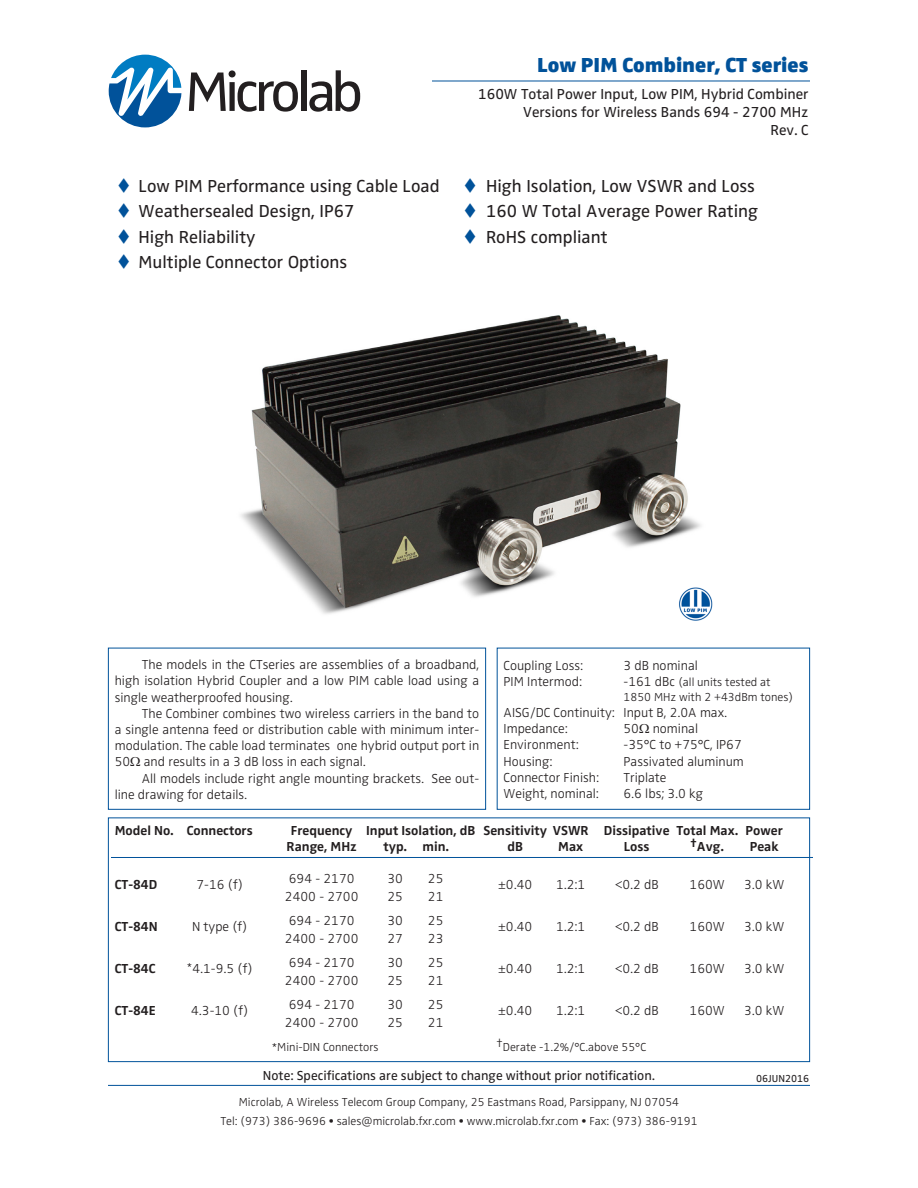
<style>
.page{position:relative;width:918px;height:1188px;background:#fff}
.page>*{position:absolute;margin:0;border:0;box-sizing:border-box;transform-origin:0 0}
.t1{font:900 21px "Zwo Pro";color:#01529a}
.DS_Bullets{font:18px "Zwo Pro";color:#231f20}
.t2{font:15px "Zwo Pro";color:#231f20}
.t3{font:300 13.5px/16.2px "Zwo Pro";color:#231f20;text-align:justify}
.t4{font:700 13.5px "Zwo Pro";color:#231f20}
.t5{font:13.5px "Zwo Pro";color:#231f20}
.t6{font:300 12px "Zwo Pro";color:#231f20}
.t7{font:10.5px "Zwo Pro";color:#231f20}
.s1{color:#01529a}
.s2{font-size:13.5px}
</style>
<div class="page">
<svg style="left:189px;top:70px;width:109px;height:42px"></svg>
<div style="left:301px;top:70px;width:5px;height:41px;background:#231f20"></div>
<svg style="left:309px;top:70px;width:51px;height:42px"></svg>
<svg style="left:109px;top:55px;width:72px;height:72px"></svg>
<div style="left:108px;top:648px;width:378px;height:162px;border:1px solid #01529a"></div>
<div style="left:497px;top:648px;width:313px;height:162px;border:1px solid #01529a"></div>
<div style="left:108px;top:818px;width:702px;height:244px;border:1px solid #01529a"></div>
<hr style="left:111px;top:857px;width:702px;height:1px;background:#01529a">
<img style="left:241px;top:315px;width:460px;height:299px">
<hr style="left:432px;top:81px;width:378px;height:1px;background:#01529a">
<img style="left:676px;top:587px;width:37px;height:34px">
<hr style="left:108px;top:1085px;width:702px;height:1px;background:#01529a">
<p class="t1" style="left:537px;top:52px;width:273px">Low PIM Combiner, CT series</p>
<p class="t2" style="left:478px;top:85px;width:332px">160W Total Power Input, Low PIM, Hybrid Combiner</p>
<p class="t2" style="left:523px;top:103px;width:287px">Versions for Wireless Bands 694 - 2700 MHz</p>
<p class="t2" style="left:770px;top:121px;width:40px">Rev. C</p>
<p class="DS_Bullets" style="left:117px;top:175px;width:324px"><span class="s1">▼</span> Low PIM Performance using Cable Load</p>
<p class="DS_Bullets" style="left:464px;top:175px;width:293px"><span class="s1">▼</span> High Isolation, Low VSWR and Loss</p>
<p class="DS_Bullets" style="left:117px;top:201px;width:239px"><span class="s1">▼</span> Weathersealed Design, IP67</p>
<p class="DS_Bullets" style="left:464px;top:201px;width:296px"><span class="s1">▼</span> 160 W Total Average Power Rating</p>
<p class="DS_Bullets" style="left:117px;top:226px;width:140px"><span class="s1">▼</span> High Reliability</p>
<p class="DS_Bullets" style="left:464px;top:226px;width:146px"><span class="s1">▼</span> RoHS compliant</p>
<p class="DS_Bullets" style="left:117px;top:252px;width:232px"><span class="s1">▼</span> Multiple Connector Options</p>
<p class="t3" style="left:115px;top:657px;width:366px;text-indent:27px">The models in the CTseries are assemblies of a broadband, high isolation Hybrid Coupler and a low PIM cable load using a single weatherproofed housing.</p>
<p class="t3" style="left:115px;top:705px;width:366px;text-indent:27px">The Combiner combines two wireless carriers in the band to a single antenna feed or distribution cable with minimum inter&shy;modulation. The cable load terminates one hybrid output port in 50 and results in a 3 dB loss in each signal.</p>
<p class="t3" style="left:115px;top:770px;width:366px;text-indent:27px">All models include right angle mounting brackets. See out&shy;line drawing for details.</p>
<p class="t3" style="left:504px;top:658px;width:81px">Coupling Loss:</p>
<p class="t3" style="left:624px;top:658px;width:76px">3 dB nominal</p>
<p class="t3" style="left:504px;top:674px;width:80px">PIM Intermod:</p>
<p class="t6" style="left:624px;top:676px;width:149px"><span class="s2">-161 dBc</span> (all units tested at</p>
<p class="t6" style="left:624px;top:690px;width:171px">1850 MHz with 2 +43dBm tones)</p>
<p class="t3" style="left:504px;top:705px;width:225px">AISG/DC Continuity: Input B, 2.0A max.</p>
<p class="t3" style="left:504px;top:721px;width:66px">Impedance:</p>
<p class="t3" style="left:624px;top:721px;width:76px">50 nominal</p>
<p class="t3" style="left:504px;top:737px;width:77px">Environment:</p>
<p class="t3" style="left:624px;top:737px;width:120px">-35°C to +75°C, IP67</p>
<p class="t3" style="left:504px;top:753px;width:50px">Housing:</p>
<p class="t3" style="left:624px;top:753px;width:122px">Passivated aluminum</p>
<p class="t3" style="left:504px;top:770px;width:97px">Connector Finish:</p>
<p class="t3" style="left:624px;top:770px;width:44px">Triplate</p>
<p class="t3" style="left:504px;top:786px;width:97px">Weight, nominal:</p>
<p class="t3" style="left:624px;top:786px;width:81px">6.6 lbs; 3.0 kg</p>
<p class="t4" style="left:115px;top:822px;width:140px">Model No. Connectors</p>
<p class="t4" style="left:291px;top:822px;width:493px">Frequency Input Isolation, dB Sensitivity VSWR Dissipative Total Max. Power</p>
<p class="t4" style="left:287px;top:839px;width:72px">Range, MHz</p>
<p class="t4" style="left:383px;top:839px;width:67px">typ. min.</p>
<p class="t4" style="left:507px;top:839px;width:17px">dB</p>
<p class="t4" style="left:558px;top:839px;width:26px">Max</p>
<p class="t4" style="left:624px;top:839px;width:27px">Loss</p>
<p class="t4" style="left:691px;top:839px;width:35px"><sup>†</sup>Avg.</p>
<p class="t4" style="left:750px;top:839px;width:30px">Peak</p>
<p class="t4" style="left:115px;top:876px;width:44px">CT-84D</p>
<p class="t3" style="left:197px;top:877px;width:48px">7-16 (f)</p>
<p class="t3" style="left:289px;top:871px;width:67px">694 - 2170</p>
<p class="t3" style="left:387px;top:871px;width:17px">30</p>
<p class="t3" style="left:428px;top:871px;width:17px">25</p>
<p class="t3" style="left:498px;top:877px;width:36px">±0.40</p>
<p class="t3" style="left:556px;top:877px;width:31px">1.2:1</p>
<p class="t3" style="left:615px;top:877px;width:46px">&lt;0.2 dB</p>
<p class="t3" style="left:690px;top:877px;width:37px">160W</p>
<p class="t3" style="left:744px;top:877px;width:42px">3.0 kW</p>
<p class="t3" style="left:285px;top:889px;width:75px">2400 - 2700</p>
<p class="t3" style="left:387px;top:889px;width:17px">25</p>
<p class="t3" style="left:428px;top:889px;width:17px">21</p>
<p class="t4" style="left:115px;top:918px;width:44px">CT-84N</p>
<p class="t3" style="left:192px;top:919px;width:57px">N type (f)</p>
<p class="t3" style="left:289px;top:913px;width:67px">694 - 2170</p>
<p class="t3" style="left:387px;top:913px;width:17px">30</p>
<p class="t3" style="left:428px;top:913px;width:17px">25</p>
<p class="t3" style="left:285px;top:931px;width:75px">2400 - 2700</p>
<p class="t3" style="left:387px;top:931px;width:17px">27</p>
<p class="t3" style="left:428px;top:931px;width:17px">23</p>
<p class="t3" style="left:498px;top:919px;width:36px">±0.40</p>
<p class="t3" style="left:556px;top:919px;width:31px">1.2:1</p>
<p class="t3" style="left:615px;top:919px;width:46px">&lt;0.2 dB</p>
<p class="t3" style="left:690px;top:919px;width:37px">160W</p>
<p class="t3" style="left:744px;top:919px;width:42px">3.0 kW</p>
<p class="t4" style="left:115px;top:960px;width:42px">CT-84C</p>
<p class="t3" style="left:187px;top:961px;width:67px"><sup>*</sup>4.1-9.5 (f)</p>
<p class="t3" style="left:289px;top:955px;width:67px">694 - 2170</p>
<p class="t3" style="left:387px;top:955px;width:17px">30</p>
<p class="t3" style="left:428px;top:955px;width:17px">25</p>
<p class="t3" style="left:285px;top:973px;width:75px">2400 - 2700</p>
<p class="t3" style="left:387px;top:973px;width:17px">25</p>
<p class="t3" style="left:428px;top:973px;width:17px">21</p>
<p class="t3" style="left:498px;top:961px;width:36px">±0.40</p>
<p class="t3" style="left:556px;top:961px;width:31px">1.2:1</p>
<p class="t3" style="left:615px;top:961px;width:46px">&lt;0.2 dB</p>
<p class="t3" style="left:690px;top:961px;width:37px">160W</p>
<p class="t3" style="left:744px;top:961px;width:42px">3.0 kW</p>
<p class="t4" style="left:115px;top:1002px;width:42px">CT-84E</p>
<p class="t3" style="left:191px;top:1003px;width:59px">4.3-10 (f)</p>
<p class="t3" style="left:289px;top:997px;width:67px">694 - 2170</p>
<p class="t3" style="left:387px;top:997px;width:17px">30</p>
<p class="t3" style="left:428px;top:997px;width:17px">25</p>
<p class="t3" style="left:498px;top:1003px;width:36px">±0.40</p>
<p class="t3" style="left:556px;top:1003px;width:31px">1.2:1</p>
<p class="t3" style="left:615px;top:1003px;width:46px">&lt;0.2 dB</p>
<p class="t3" style="left:690px;top:1003px;width:37px">160W</p>
<p class="t3" style="left:744px;top:1003px;width:42px">3.0 kW</p>
<p class="t3" style="left:285px;top:1015px;width:75px">2400 - 2700</p>
<p class="t3" style="left:387px;top:1015px;width:17px">25</p>
<p class="t3" style="left:428px;top:1015px;width:17px">21</p>
<p class="t6" style="left:272px;top:1040px;width:108px">*Mini-DIN Connectors</p>
<p class="t6" style="left:497px;top:1040px;width:151px">†Derate -1.2%/°C.above 55°C</p>
<p class="t5" style="left:263px;top:1068px;width:394px">Note: Specifications are subject to change without prior notification.</p>
<p class="t7" style="left:756px;top:1072px;width:55px">06JUN2016</p>
<p class="t6" style="left:239px;top:1096px;width:442px">Microlab, A Wireless Telecom Group Company, 25 Eastmans Road, Parsippany, NJ 07054</p>
<p class="t6" style="left:220px;top:1114px;width:479px">Tel: (973) 386-9696 • sales@microlab.fxr.com • www.microlab.fxr.com • Fax: (973) 386-9191</p>
</div>
